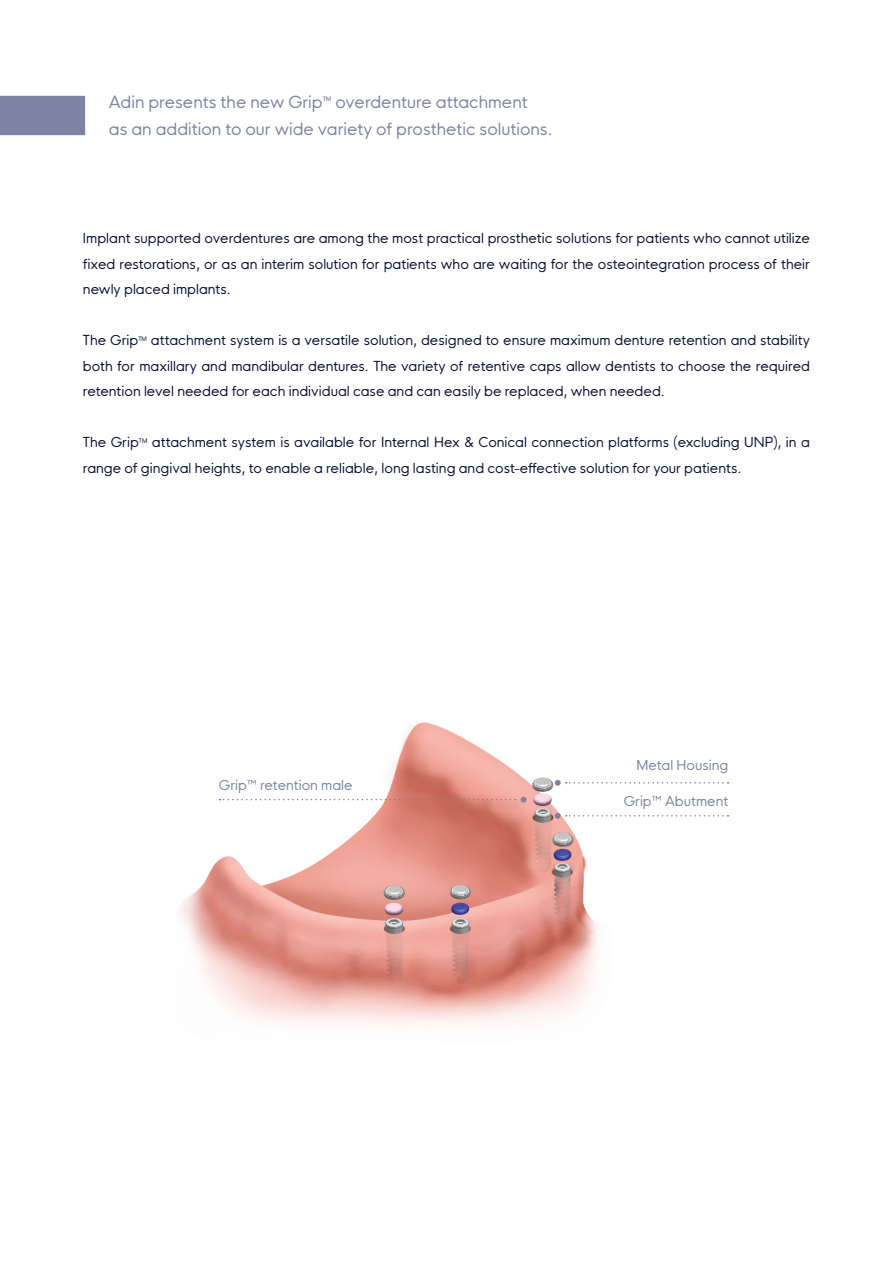
<style>
.page{position:relative;width:893px;height:1263px;background:#fff}
.page>*{position:absolute;margin:0;border:0;box-sizing:border-box;transform-origin:0 0}
.t1{font:16.5px/27px "HK Nova Regular R";color:#7d83a3}
.t2{font:13.5px/25.5px "HK Nova Regular R";color:#0b0d35;text-align:justify}
.t3{font:13.5px "HK Nova Regular R";color:#7d83a3}
.t4{font:6px "HK Nova Regular R";color:#0b0d35}
.t5{font:6px "HK Nova Medium R";color:#7d83a3}
</style>
<div class="page">
<img style="left:180px;top:722px;width:418px;height:302px">
<svg style="left:220px;top:797px;width:306px;height:5px"></svg>
<svg style="left:555px;top:813px;width:173px;height:6px"></svg>
<svg style="left:555px;top:780px;width:173px;height:6px"></svg>
<div style="left:0;top:96px;width:85px;height:39px;background:#7d83a3"></div>
<p class="t1" style="left:109px;top:87px;width:215px">Adin presents the new Grip</p>
<p class="t5" style="left:323px;top:93px;width:10px">TM</p>
<p class="t1" style="left:109px;top:87px;width:445px;text-indent:227px">overdenture attachment<br>as an addition to our wide variety of prosthetic solutions.</p>
<p class="t2" style="left:83px;top:224px;width:729px">Implant supported overdentures are among the most practical prosthetic solutions for patients who cannot utilize fixed restorations, or as an interim solution for patients who are waiting for the osteointegration process of their newly placed implants.</p>
<p class="t2" style="left:83px;top:326px;width:57px">The Grip</p>
<p class="t4" style="left:138px;top:333px;width:10px">TM</p>
<p class="t2" style="left:83px;top:326px;width:729px;text-indent:68px">attachment system is a versatile solution, designed to ensure maximum denture retention and stability both for maxillary and mandibular dentures. The variety of retentive caps allow dentists to choose the required retention level needed for each individual case and can easily be replaced, when needed.</p>
<p class="t2" style="left:83px;top:428px;width:57px">The Grip</p>
<p class="t4" style="left:139px;top:435px;width:10px">TM</p>
<p class="t2" style="left:83px;top:428px;width:729px;text-indent:69px">attachment system is available for Internal Hex &amp; Conical connection platforms (excluding UNP), in a range of gingival heights, to enable a reliable, long lasting and cost-effective solution for your patients.</p>
<p class="t3" style="left:219px;top:773px;width:135px">Grip™ retention male</p>
<p class="t3" style="left:636px;top:754px;width:93px">Metal Housing</p>
<p class="t3" style="left:624px;top:789px;width:106px">Grip™ Abutment</p>
</div>
